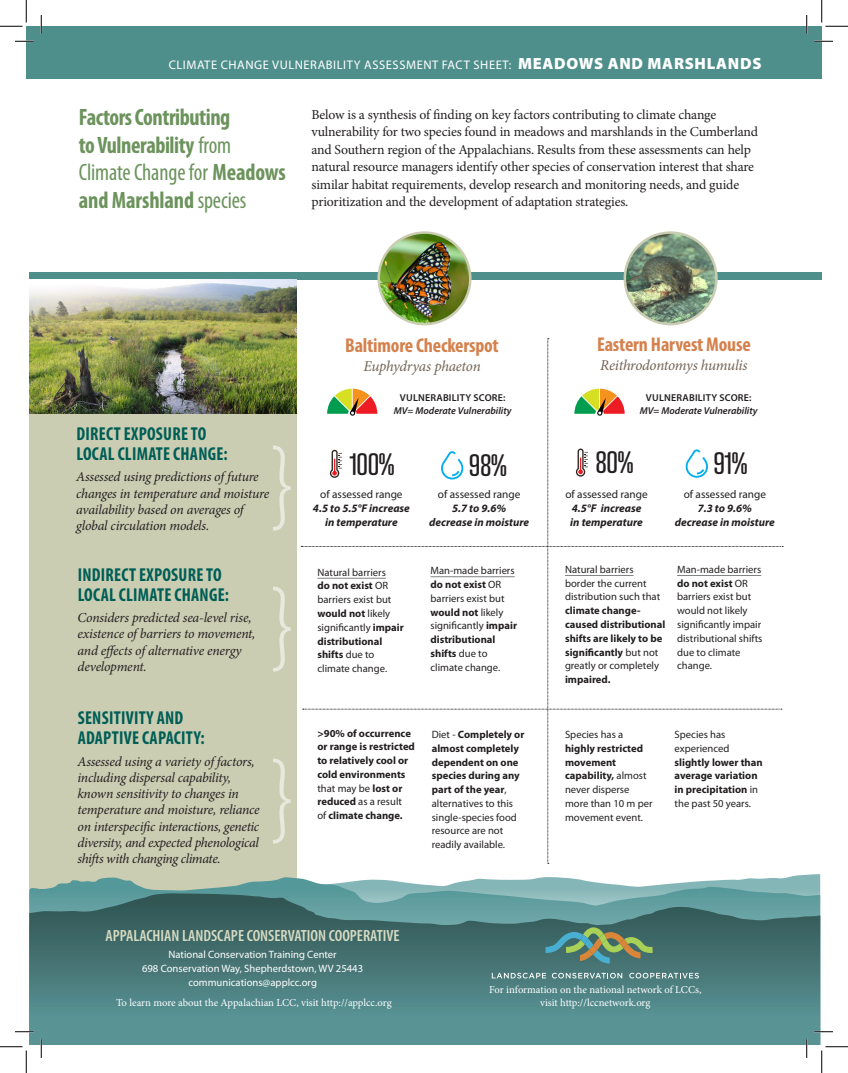
<style>
.page{position:relative;width:848px;height:1073px;background:#fff}
.page>*{position:absolute;margin:0;border:0;box-sizing:border-box;transform-origin:0 0}
.t1{font:30px "Atrament";letter-spacing:-.01em;color:#231f20}
.t2{font:700 condensed 23.75px/27.5px "Myriad Pro";letter-spacing:-.02em;color:#6c935c;scale:.95 1}
.t3{font:700 condensed 20px "Myriad Pro";letter-spacing:-.01em;color:#d5814d}
.t4{font:700 condensed 18.75px/20px "Myriad Pro";letter-spacing:.015em;color:#005e56;scale:.95 1}
.t5{font:600 condensed 16.25px "Myriad Pro";color:#d8dbc2}
.t6{font:italic 15px "Minion Pro";letter-spacing:-.02em;color:#736354}
.t7{font:italic 13.75px/16.2px "Minion Pro";letter-spacing:-.02em;color:#231f20}
.t8{font:13.75px/17.5px "Minion Pro";letter-spacing:-.015em;color:#231f20}
.t9{font:12.5px "Myriad Pro";letter-spacing:.045em;color:#fff}
.t10{font:italic 700 11.25px/13.8px "Myriad Pro";color:#231f20;text-align:center}
.t11{font:11.25px "Myriad Pro";color:#231f20}
.t12{font:10.62px/13.8px "Myriad Pro";color:#231f20}
.t13{font:700 10.62px/13.8px "Myriad Pro";color:#231f20}
.t14{font:10.62px/13.1px "Minion Pro";letter-spacing:-.005em;color:#fff;text-align:center}
.t15{font:10.62px/13.8px "Myriad Pro";color:#fff;text-align:center}
.t16{font:italic 600 10px "Myriad Pro";color:#231f20}
.t17{font:600 10px "Myriad Pro";letter-spacing:.02em;color:#231f20}
.s1{font-weight:900;font-size:16.25px}
.s2{font-weight:400}
.s3{font-weight:700}
</style>
<div class="page">
<div style="left:29px;top:413px;width:267px;height:461px;background:#cacdb2"></div>
<svg style="left:29px;top:877px;width:791px;height:16px"></svg>
<svg style="left:29px;top:893px;width:791px;height:152px;background:#548a8b"></svg>
<svg style="left:29px;top:915px;width:791px;height:48px;background:#446e6b"></svg>
<svg style="left:492px;top:972px;width:54px;height:6px"></svg>
<svg style="left:552px;top:972px;width:70px;height:6px"></svg>
<svg style="left:629px;top:972px;width:69px;height:6px"></svg>
<div style="left:26px;top:26px;width:795px;height:53px;background:#4f8f8b"></div>
<div style="left:29px;top:272px;width:792px;height:8px;background:#4f8f8b"></div>
<img style="left:625px;top:232px;width:91px;height:92px;border-radius:46px">
<div style="left:623px;top:231px;width:94px;height:94px;border:2px solid #cacdb2;border-radius:50%"></div>
<img style="left:378px;top:232px;width:92px;height:92px;border-radius:46px">
<div style="left:377px;top:231px;width:94px;height:94px;border:2px solid #cacdb2;border-radius:50%"></div>
<svg style="left:301px;top:338px;width:482px;height:526px"></svg>
<img style="left:29px;top:280px;width:267px;height:133px">
<svg style="left:273px;top:445px;width:17px;height:85px"></svg>
<svg style="left:273px;top:586px;width:17px;height:85px"></svg>
<svg style="left:273px;top:758px;width:17px;height:85px"></svg>
<svg style="left:15px;top:40px;width:19px;height:2px"></svg>
<svg style="left:814px;top:40px;width:18px;height:2px"></svg>
<svg style="left:15px;top:1030px;width:19px;height:2px"></svg>
<svg style="left:814px;top:1030px;width:18px;height:2px"></svg>
<svg style="left:40px;top:15px;width:2px;height:19px"></svg>
<svg style="left:40px;top:1039px;width:2px;height:19px"></svg>
<svg style="left:806px;top:15px;width:1px;height:19px"></svg>
<svg style="left:805px;top:1039px;width:2px;height:19px"></svg>
<svg style="left:0;top:0;width:27px;height:27px"></svg>
<svg style="left:0;top:1046px;width:27px;height:26px"></svg>
<svg style="left:821px;top:0;width:27px;height:27px"></svg>
<svg style="left:821px;top:1046px;width:27px;height:26px"></svg>
<p class="t9" style="left:169px;top:57px;width:594px">CLIMATE CHANGE VULNERABILITY ASSESSMENT FACT SHEET: <span class="s1">MEADOWS AND MARSHLANDS</span></p>
<h2 class="t2" style="left:79px;top:103px;width:219px">Factors Contributing<br>to Vulnerability <span class="s2">from<br>Climate Change for</span> Meadows and Marshland <span class="s2">species</span></h2>
<p class="t8" style="left:311px;top:106px;width:448px">Below is a synthesis of finding on key factors contributing to climate change vulnerability for two species found in meadows and marshlands in the Cumberland and Southern region of the Appalachians. Results from these assessments can help natural resource managers identify other species of conservation interest that share similar habitat requirements, develop research and monitoring needs, and guide prioritization and the development of adaptation strategies.</p>
<h3 class="t4" style="left:76px;top:423px;width:161px">DIRECT EXPOSURE TO<br>LOCAL CLIMATE CHANGE:</h3>
<p class="t7" style="left:76px;top:469px;width:194px">Assessed using predictions of future changes in temperature and moisture availability based on averages of global circulation models.</p>
<h3 class="t4" style="left:78px;top:564px;width:161px">INDIRECT EXPOSURE TO<br>LOCAL CLIMATE CHANGE:</h3>
<p class="t7" style="left:78px;top:609px;width:179px">Considers predicted sea-level rise, existence of barriers to movement, and effects of alternative energy development.</p>
<h3 class="t4" style="left:78px;top:707px;width:135px">SENSITIVITY AND<br>ADAPTIVE CAPACITY:</h3>
<p class="t7" style="left:78px;top:753px;width:184px">Assessed using a variety of factors, including dispersal capability, known sensitivity to changes in temperature and moisture, reliance on interspecific interactions, genetic diversity, and expected phenological shifts with changing climate.</p>
<h3 class="t3" style="left:345px;top:333px;width:155px">Baltimore Checkerspot</h3>
<h3 class="t6" style="left:363px;top:356px;width:119px">Euphydryas phaeton</h3>
<p class="t17" style="left:400px;top:392px;width:107px">VULNERABILITY SCORE:</p>
<p class="t16" style="left:394px;top:404px;width:119px">MV= Moderate Vulnerability</p>
<h3 class="t3" style="left:597px;top:332px;width:155px">Eastern Harvest Mouse</h3>
<h3 class="t6" style="left:600px;top:355px;width:149px">Reithrodontomys humulis</h3>
<p class="t17" style="left:646px;top:392px;width:107px">VULNERABILITY SCORE:</p>
<p class="t16" style="left:639px;top:404px;width:119px">MV= Moderate Vulnerability</p>
<h1 class="t1" style="left:349px;top:445px;width:47px">100%</h1>
<h1 class="t1" style="left:468px;top:446px;width:40px">98%</h1>
<h1 class="t1" style="left:595px;top:444px;width:40px">80%</h1>
<h1 class="t1" style="left:713px;top:445px;width:35px">91%</h1>
<p class="t11" style="left:438px;top:487px;width:84px">of assessed range</p>
<p class="t10" style="left:429px;top:501px;width:102px">5.7 to 9.6% decrease in moisture</p>
<p class="t11" style="left:320px;top:487px;width:84px">of assessed range</p>
<p class="t10" style="left:313px;top:501px;width:98px">4.5 to 5.5°F increase in temperature</p>
<p class="t11" style="left:565px;top:487px;width:84px">of assessed range</p>
<p class="t10" style="left:570px;top:501px;width:74px;text-align:left">4.5°F increase in temperature</p>
<p class="t11" style="left:683px;top:487px;width:84px">of assessed range</p>
<p class="t10" style="left:674px;top:501px;width:102px">7.3 to 9.6% decrease in moisture</p>
<p class="t12" style="left:317px;top:565px;width:88px">Natural barriers<br><span class="s3">do not exist</span> OR barriers exist but <span class="s3">would not</span> likely significantly <span class="s3">impair distributional shifts</span> due to climate change.</p>
<p class="t12" style="left:565px;top:562px;width:97px">Natural barriers border the current distribution such that</p>
<p class="t12" style="left:430px;top:563px;width:88px">Man-made barriers <span class="s3">do not exist</span> OR barriers exist but <span class="s3">would not</span> likely significantly <span class="s3">impair distributional shifts</span> due to climate change.</p>
<p class="t13" style="left:565px;top:603px;width:102px">climate change&shy;caused distributional shifts are likely to be significantly <span class="s2">but not greatly or completely</span></p>
<p class="t13" style="left:565px;top:672px;width:47px">impaired.</p>
<p class="t12" style="left:677px;top:562px;width:87px">Man-made barriers <span class="s3">do not exist</span> OR barriers exist but would not likely significantly impair distributional shifts due to climate change.</p>
<p class="t13" style="left:317px;top:725px;width:99px">&gt;90% of occurrence or range is restricted to relatively cool or cold environments <span class="s2">that may be</span> lost or reduced <span class="s2">as a result<br>of</span> climate change.</p>
<p class="t12" style="left:565px;top:727px;width:60px">Species has a</p>
<p class="t12" style="left:565px;top:741px;width:89px"><span class="s3">highly restricted movement capability,</span> almost never disperse more than 10 m per movement event.</p>
<p class="t12" style="left:432px;top:727px;width:94px">Diet - <span class="s3">Completely or almost completely dependent on one species during any part of the year</span>, alternatives to this single-species food resource are not readily available.</p>
<p class="t12" style="left:674px;top:727px;width:56px">Species has experienced</p>
<p class="t13" style="left:674px;top:754px;width:89px">slightly lower than average variation in precipitation <span class="s2">in the past 50 years.</span></p>
<h3 class="t5" style="left:105px;top:925px;width:296px">APPALACHIAN LANDSCAPE CONSERVATION COOPERATIVE</h3>
<p class="t15" style="left:142px;top:947px;width:222px">National Conservation Training Center<br>698 Conservation Way, Shepherdstown, WV 25443 communications@applcc.org</p>
<p class="t14" style="left:116px;top:996px;width:277px">To learn more about the Appalachian LCC, visit http://applcc.org</p>
<p class="t14" style="left:489px;top:983px;width:214px">For information on the national network of LCCs, visit http://lccnetwork.org</p>
</div>
